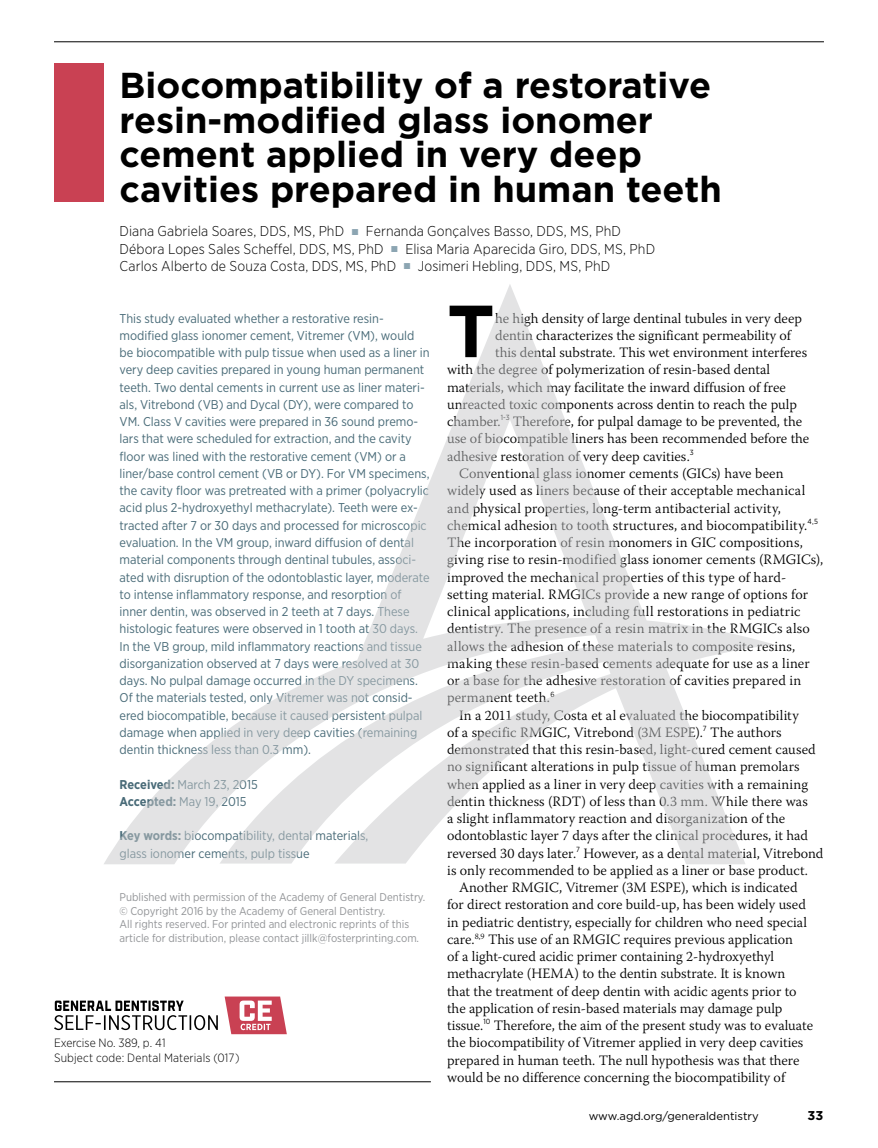
<style>
.page{position:relative;width:878px;height:1148px;background:#fff}
.page>*{position:absolute;margin:0;border:0;box-sizing:border-box;transform-origin:0 0}
.t1{font:700 73.5px "Gotham";color:#000}
.t2{font:700 36px/34.5px "Gotham";color:#000}
.t3{font:300 14.25px "Warnock Pro";color:#000}
.t4{font:300 14.25px/17.2px "Gotham Narrow";letter-spacing:.01em;color:#000}
.t5{font:12.75px/17.2px "Gotham Narrow";color:#496b78}
.t6{font:700 12.75px "Gotham";color:#000}
.t7{font:300 12px/15px "Gotham Narrow";letter-spacing:.01em;color:#000}
.t8{font:11.25px/13.5px "Gotham Narrow";color:#939598}
.t9{font:11.25px "Gotham";color:#000}
.s1{font-weight:700}
</style>
<div class="page">
<hr style="left:54px;top:42px;width:770px;height:1px;background:#000">
<hr style="left:54px;top:1081px;width:377px;height:1px;background:#000">
<div style="left:54px;top:64px;width:49px;height:138px;background:#c94153"></div>
<svg style="left:225px;top:996px;width:62px;height:38px"></svg>
<svg style="left:54px;top:1000px;width:164px;height:30px"></svg>
<svg style="left:104px;top:284px;width:670px;height:580px"></svg>
<h2 class="t2" style="left:119px;top:68px;width:604px">Biocompatibility of a restorative resin-modified glass ionomer cement applied in very deep cavities prepared in human teeth</h2>
<p class="t4" style="left:119px;top:222px;width:226px">Diana Gabriela Soares, DDS, MS, PhD</p>
<p class="t4" style="left:119px;top:222px;width:503px;text-indent:246px">Fernanda Gonçalves Basso, DDS, MS, PhD<br>Débora Lopes Sales Scheffel, DDS, MS, PhD</p>
<p class="t4" style="left:405px;top:240px;width:251px">Elisa Maria Aparecida Giro, DDS, MS, PhD</p>
<p class="t4" style="left:119px;top:257px;width:278px">Carlos Alberto de Souza Costa, DDS, MS, PhD</p>
<p class="t4" style="left:418px;top:257px;width:194px">Josimeri Hebling, DDS, MS, PhD</p>
<p class="t5" style="left:119px;top:309px;width:311px">This study evaluated whether a restorative resin&shy;modified glass ionomer cement, Vitremer (VM), would be biocompatible with pulp tissue when used as a liner in very deep cavities prepared in young human permanent teeth. Two dental cements in current use as liner materi&shy;als, Vitrebond (VB) and Dycal (DY), were compared to VM. Class V cavities were prepared in 36 sound premo&shy;lars that were scheduled for extraction, and the cavity floor was lined with the restorative cement (VM) or a liner/base control cement (VB or DY). For VM specimens, the cavity floor was pretreated with a primer (polyacrylic acid plus 2-hydroxyethyl methacrylate). Teeth were ex&shy;tracted after 7 or 30 days and processed for microscopic evaluation. In the VM group, inward diffusion of dental material components through dentinal tubules, associ&shy;ated with disruption of the odontoblastic layer, moderate to intense inflammatory response, and resorption of inner dentin, was observed in 2 teeth at 7 days. These histologic features were observed in 1 tooth at 30 days.<br>In the VB group, mild inflammatory reactions and tissue disorganization observed at 7 days were resolved at 30 days. No pulpal damage occurred in the DY specimens.<br>Of the materials tested, only Vitremer was not consid&shy;ered biocompatible, because it caused persistent pulpal damage when applied in very deep cavities (remaining dentin thickness less than 0.3 mm).</p>
<p class="t5" style="left:119px;top:775px;width:140px"><span class="s1">Received:</span> March 23, 2015<br><span class="s1">Accepted:</span> May 19, 2015</p>
<p class="t5" style="left:119px;top:827px;width:250px"><span class="s1">Key words:</span> biocompatibility, dental materials, glass ionomer cements, pulp tissue</p>
<p class="t8" style="left:119px;top:890px;width:307px">Published with permission of the Academy of General Dentistry. © Copyright 2016 by the Academy of General Dentistry.<br>All rights reserved. For printed and electronic reprints of this article for distribution, please contact jillk@fosterprinting.com.</p>
<p class="t7" style="left:54px;top:1035px;width:187px">Exercise No. 389, p. 41<br>Subject code: Dental Materials (017)</p>
<h1 class="t1" style="left:447px;top:282px;width:49px">T</h1>
<p class="t3" style="left:495px;top:309px;width:308px">he high density of large dentinal tubules in very deep</p>
<p class="t3" style="left:495px;top:327px;width:297px">dentin characterizes the significant permeability of</p>
<p class="t3" style="left:495px;top:344px;width:313px">this dental substrate. This wet environment interferes</p>
<p class="t3" style="left:447px;top:361px;width:324px">with the degree of polymerization of resin-based dental</p>
<p class="t3" style="left:447px;top:378px;width:340px">materials, which may facilitate the inward diffusion of free</p>
<p class="t3" style="left:447px;top:396px;width:351px">unreacted toxic components across dentin to reach the pulp</p>
<p class="t3" style="left:447px;top:413px;width:356px">chamber.<sup>1-3</sup> Therefore, for pulpal damage to be prevented, the</p>
<p class="t3" style="left:447px;top:430px;width:364px">use of biocompatible liners has been recommended before the</p>
<p class="t3" style="left:447px;top:447px;width:248px">adhesive restoration of very deep cavities.<sup>3</sup></p>
<p class="t3" style="left:459px;top:465px;width:326px">Conventional glass ionomer cements (GICs) have been</p>
<p class="t3" style="left:447px;top:482px;width:360px">widely used as liners because of their acceptable mechanical</p>
<p class="t3" style="left:447px;top:499px;width:335px">and physical properties, long-term antibacterial activity,</p>
<p class="t3" style="left:447px;top:516px;width:372px">chemical adhesion to tooth structures, and biocompatibility.<sup>4,5</sup></p>
<p class="t3" style="left:447px;top:534px;width:357px">The incorporation of resin monomers in GIC compositions,</p>
<p class="t3" style="left:447px;top:551px;width:378px">giving rise to resin-modified glass ionomer cements (RMGICs),</p>
<p class="t3" style="left:447px;top:568px;width:340px">improved the mechanical properties of this type of hard-</p>
<p class="t3" style="left:447px;top:585px;width:362px">setting material. RMGICs provide a new range of options for</p>
<p class="t3" style="left:447px;top:603px;width:355px">clinical applications, including full restorations in pediatric</p>
<p class="t3" style="left:447px;top:620px;width:364px">dentistry. The presence of a resin matrix in the RMGICs also</p>
<p class="t3" style="left:447px;top:637px;width:350px">allows the adhesion of these materials to composite resins,</p>
<p class="t3" style="left:447px;top:654px;width:364px">making these resin-based cements adequate for use as a liner</p>
<p class="t3" style="left:447px;top:672px;width:356px">or a base for the adhesive restoration of cavities prepared in</p>
<p class="t3" style="left:447px;top:689px;width:109px">permanent teeth.<sup>6</sup></p>
<p class="t3" style="left:459px;top:706px;width:341px">In a 2011 study, Costa et al evaluated the biocompatibility</p>
<p class="t3" style="left:447px;top:723px;width:336px">of a specific RMGIC, Vitrebond (3M ESPE).<sup>7</sup> The authors</p>
<p class="t3" style="left:447px;top:741px;width:370px">demonstrated that this resin-based, light-cured cement caused</p>
<p class="t3" style="left:447px;top:758px;width:354px">no significant alterations in pulp tissue of human premolars</p>
<p class="t3" style="left:447px;top:775px;width:362px">when applied as a liner in very deep cavities with a remaining</p>
<p class="t3" style="left:447px;top:792px;width:362px">dentin thickness (RDT) of less than 0.3 mm. While there was</p>
<p class="t3" style="left:447px;top:810px;width:339px">a slight inflammatory reaction and disorganization of the</p>
<p class="t3" style="left:447px;top:827px;width:362px">odontoblastic layer 7 days after the clinical procedures, it had</p>
<p class="t3" style="left:447px;top:844px;width:378px">reversed 30 days later.<sup>7</sup> However, as a dental material, Vitrebond</p>
<p class="t3" style="left:447px;top:861px;width:362px">is only recommended to be applied as a liner or base product.</p>
<p class="t3" style="left:459px;top:879px;width:340px">Another RMGIC, Vitremer (3M ESPE), which is indicated</p>
<p class="t3" style="left:447px;top:896px;width:360px">for direct restoration and core build-up, has been widely used</p>
<p class="t3" style="left:447px;top:913px;width:361px">in pediatric dentistry, especially for children who need special</p>
<p class="t3" style="left:447px;top:930px;width:347px">care.<sup>8,9</sup> This use of an RMGIC requires previous application</p>
<p class="t3" style="left:447px;top:948px;width:328px">of a light-cured acidic primer containing 2-hydroxyethyl</p>
<p class="t3" style="left:447px;top:965px;width:340px">methacrylate (HEMA) to the dentin substrate. It is known</p>
<p class="t3" style="left:447px;top:982px;width:351px">that the treatment of deep dentin with acidic agents prior to</p>
<p class="t3" style="left:447px;top:999px;width:337px">the application of resin-based materials may damage pulp</p>
<p class="t3" style="left:447px;top:1017px;width:367px">tissue.<sup>10</sup> Therefore, the aim of the present study was to evaluate</p>
<p class="t3" style="left:447px;top:1034px;width:357px">the biocompatibility of Vitremer applied in very deep cavities</p>
<p class="t3" style="left:447px;top:1051px;width:354px">prepared in human teeth. The null hypothesis was that there</p>
<p class="t3" style="left:447px;top:1068px;width:339px">would be no difference concerning the biocompatibility of</p>
<p class="t9" style="left:588px;top:1108px;width:172px">www.agd.org/generaldentistry</p>
<p class="t6" style="left:807px;top:1107px;width:17px">33</p>
</div>
